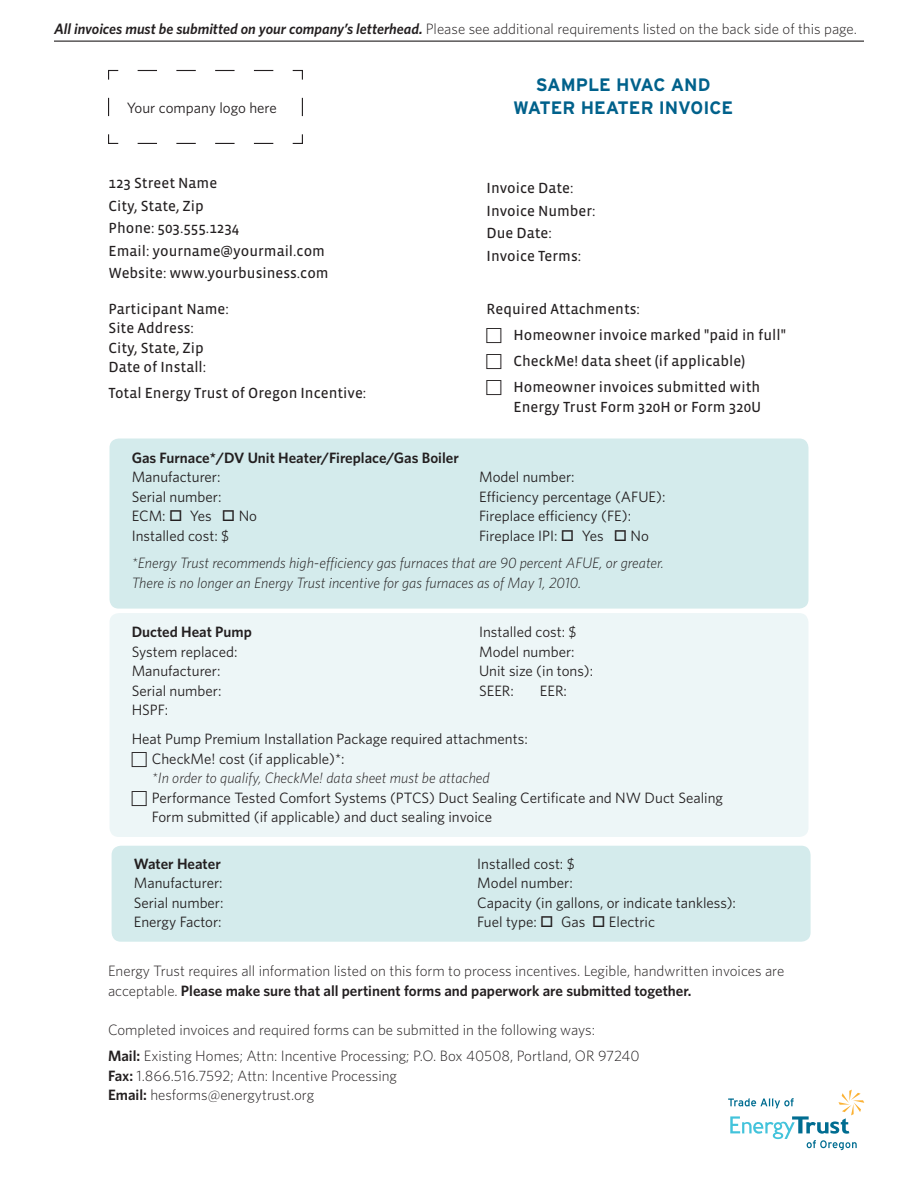
<style>
.page{position:relative;width:918px;height:1188px;background:#fff}
.page>*{position:absolute;margin:0;border:0;box-sizing:border-box;transform-origin:0 0}
.Table_Head{font:700 18px "Interstate";color:#00618b}
.t1{font:15px/19.5px "Whitney";color:#231f20}
.t2{font:300 15px/19.5px "Whitney";color:#231f20}
.t3{font:15px/19.5px "Vista Sans Reg";color:#231f20}
.t4{font:italic 300 15px/19.5px "Whitney";color:#231f20}
.t5{font:600 15px "Whitney";color:#231f20}
.s1{font-weight:600;font-style:italic}
.s2{font-weight:400;font-style:normal}
.s3{font-weight:600}
</style>
<div class="page">
<div style="left:110px;top:844px;width:702px;height:99px;background:#d4ebec;border-radius:11px"></div>
<div style="left:109px;top:843px;width:705px;height:102px;border:3px solid #fff;border-radius:11px"></div>
<div style="left:108px;top:612px;width:702px;height:226px;background:#edf6f7;border-radius:11px"></div>
<div style="left:106px;top:610px;width:705px;height:230px;border:3px solid #fff;border-radius:11px"></div>
<div style="left:108px;top:437px;width:702px;height:173px;background:#d4ebec;border-radius:11px"></div>
<div style="left:106px;top:436px;width:705px;height:176px;border:3px solid #fff;border-radius:11px"></div>
<svg style="left:108px;top:69px;width:195px;height:75px"></svg>
<hr style="left:54px;top:41px;width:810px;height:1px;background:#231f20">
<svg style="left:728px;top:1090px;width:136px;height:60px"></svg>
<p class="t2" style="left:54px;top:19px;width:804px"><span class="s1">All invoices must be submitted on your company’s letterhead.</span> Please see additional requirements listed on the back side of this page.</p>
<p class="Table_Head" style="left:536px;top:75px;width:176px">SAMPLE HVAC AND</p>
<p class="t1" style="left:127px;top:98px;width:152px">Your company logo here</p>
<p class="Table_Head" style="left:513px;top:97px;width:222px">WATER HEATER INVOICE</p>
<p class="t3" style="left:109px;top:174px;width:110px">123 Street Name</p>
<p class="t3" style="left:109px;top:196px;width:97px">City, State, Zip</p>
<p class="t3" style="left:109px;top:219px;width:132px">Phone: 503.555.1234</p>
<p class="t3" style="left:109px;top:241px;width:218px">Email: yourname@yourmail.com</p>
<p class="t3" style="left:109px;top:264px;width:222px">Website: www.yourbusiness.com</p>
<p class="t3" style="left:109px;top:299px;width:122px">Participant Name:</p>
<p class="t3" style="left:109px;top:319px;width:87px">Site Address:</p>
<p class="t3" style="left:109px;top:338px;width:97px">City, State, Zip</p>
<p class="t3" style="left:109px;top:358px;width:99px">Date of Install:</p>
<p class="t3" style="left:109px;top:384px;width:259px">Total Energy Trust of Oregon Incentive:</p>
<p class="t5" style="left:132px;top:447px;width:329px">Gas Furnace*/DV Unit Heater/Fireplace/Gas Boiler</p>
<p class="t1" style="left:132px;top:467px;width:90px">Manufacturer:</p>
<p class="t1" style="left:132px;top:486px;width:91px">Serial number:</p>
<p class="t1" style="left:132px;top:506px;width:127px">ECM: □ Yes □ No</p>
<p class="t1" style="left:132px;top:525px;width:99px">Installed cost: $</p>
<p class="t3" style="left:487px;top:179px;width:88px">Invoice Date:</p>
<p class="t3" style="left:487px;top:201px;width:111px">Invoice Number:</p>
<p class="t3" style="left:487px;top:224px;width:67px">Due Date:</p>
<p class="t3" style="left:487px;top:246px;width:96px">Invoice Terms:</p>
<p class="t3" style="left:487px;top:299px;width:155px">Required Attachments:</p>
<p class="t3" style="left:514px;top:325px;width:274px">Homeowner invoice marked "paid in full"</p>
<p class="t3" style="left:514px;top:352px;width:233px">CheckMe! data sheet (if applicable)</p>
<p class="t3" style="left:514px;top:378px;width:249px">Homeowner invoices submitted with<br>Energy Trust Form 320H or Form 320U</p>
<p class="t1" style="left:479px;top:467px;width:97px">Model number:</p>
<p class="t1" style="left:479px;top:486px;width:188px">Efficiency percentage (AFUE):</p>
<p class="t1" style="left:479px;top:506px;width:154px">Fireplace efficiency (FE):</p>
<p class="t1" style="left:479px;top:525px;width:171px">Fireplace IPI: □ Yes □ No</p>
<p class="t4" style="left:132px;top:553px;width:534px">*Energy Trust recommends high-efficiency gas furnaces that are 90 percent AFUE, or greater.<br>There is no longer an Energy Trust incentive for gas furnaces as of May 1, 2010.</p>
<p class="t1" style="left:479px;top:622px;width:99px">Installed cost: $</p>
<p class="t1" style="left:479px;top:641px;width:97px">Model number:</p>
<p class="t1" style="left:479px;top:661px;width:116px">Unit size (in tons):</p>
<p class="t1" style="left:479px;top:680px;width:36px">SEER:</p>
<p class="t1" style="left:540px;top:680px;width:29px">EER:</p>
<p class="t1" style="left:132px;top:729px;width:398px">Heat Pump Premium Installation Package required attachments:</p>
<p class="t4" style="left:152px;top:748px;width:339px"><span class="s2">CheckMe! cost (if applicable)*:<br></span>*In order to qualify, CheckMe! data sheet must be attached</p>
<p class="t1" style="left:152px;top:787px;width:573px">Performance Tested Comfort Systems (PTCS) Duct Sealing Certificate and NW Duct Sealing<br>Form submitted (if applicable) and duct sealing invoice</p>
<p class="t5" style="left:134px;top:853px;width:89px">Water Heater</p>
<p class="t1" style="left:134px;top:873px;width:90px">Manufacturer:</p>
<p class="t1" style="left:134px;top:892px;width:91px">Serial number:</p>
<p class="t1" style="left:134px;top:912px;width:89px">Energy Factor:</p>
<p class="t5" style="left:132px;top:622px;width:122px">Ducted Heat Pump</p>
<p class="t1" style="left:132px;top:641px;width:107px">System replaced:</p>
<p class="t1" style="left:132px;top:661px;width:91px">Manufacturer:<br>Serial number:</p>
<p class="t1" style="left:132px;top:700px;width:38px">HSPF:</p>
<p class="t1" style="left:477px;top:853px;width:99px">Installed cost: $</p>
<p class="t1" style="left:477px;top:873px;width:97px">Model number:</p>
<p class="t1" style="left:477px;top:892px;width:260px">Capacity (in gallons, or indicate tankless):</p>
<p class="t1" style="left:477px;top:912px;width:179px">Fuel type: □ Gas □ Electric</p>
<p class="t2" style="left:108px;top:961px;width:678px">Energy Trust requires all information listed on this form to process incentives. Legible, handwritten invoices are acceptable. <span class="s3">Please make sure that all pertinent forms and paperwork are submitted together.</span></p>
<p class="t2" style="left:108px;top:1019px;width:489px">Completed invoices and required forms can be submitted in the following ways:</p>
<p class="t2" style="left:108px;top:1046px;width:533px"><span class="s3">Mail:</span> Existing Homes; Attn: Incentive Processing; P.O. Box 40508, Portland, OR 97240</p>
<p class="t2" style="left:108px;top:1065px;width:291px"><span class="s3">Fax:</span> 1.866.516.7592; Attn: Incentive Processing</p>
<p class="t2" style="left:108px;top:1085px;width:208px"><span class="s3">Email:</span> hesforms@energytrust.org</p>
</div>
